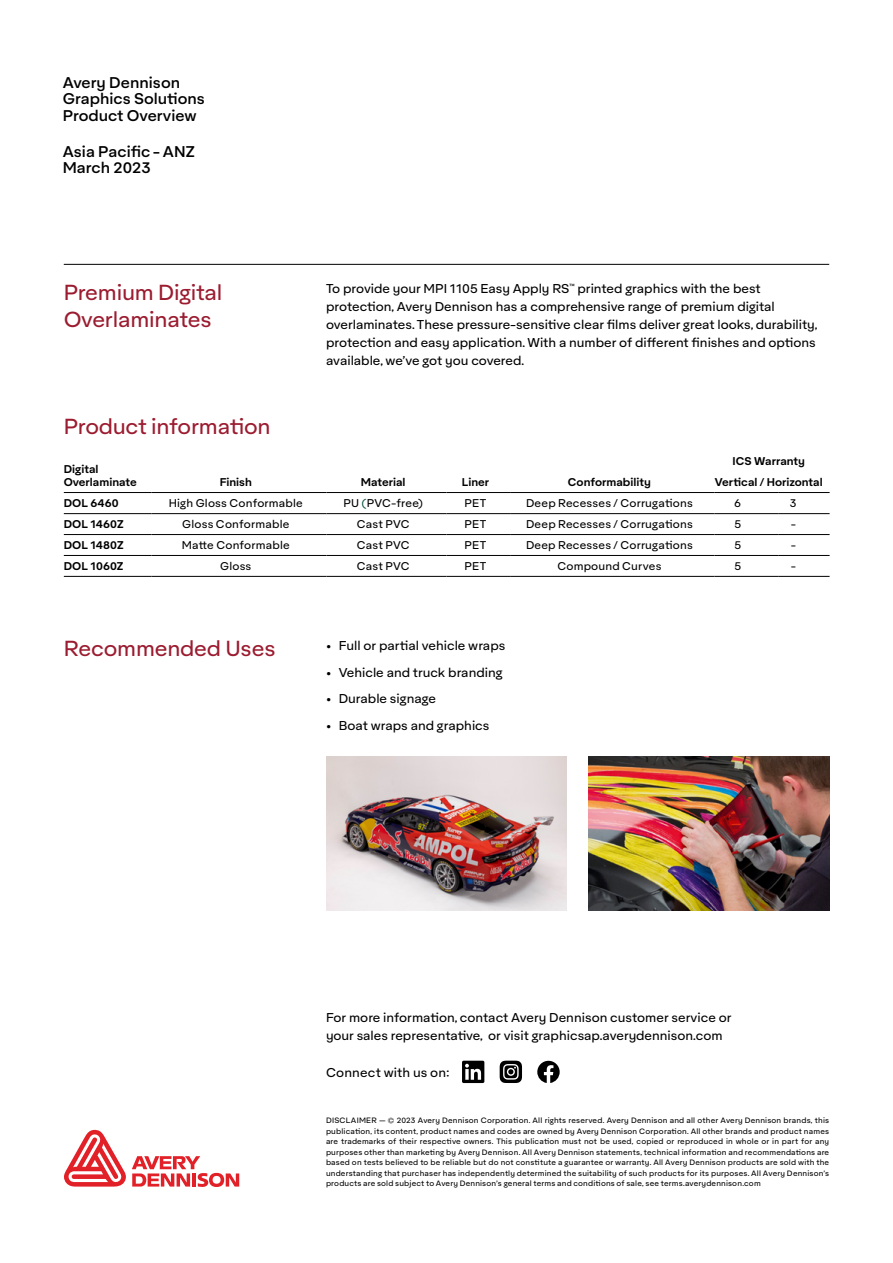
<style>
.page{position:relative;width:893px;height:1263px;background:#fff}
.page>*{position:absolute;margin:0;border:0;box-sizing:border-box;transform-origin:0 0}
.t1{font:21px/27px "Aktifo A";letter-spacing:-.01em;color:#9b1c30}
.t2{font:500 15px/16.5px "Aktifo A";color:#000}
.t3{font:12.3px/18px "Aktifo A";color:#000}
.t4{font:10.8px "Aktifo A";letter-spacing:.015em;color:#000}
.t5{font:600 10.8px/13.5px "Aktifo A";color:#000}
.t6{font:7.5px/10.5px "Aktifo A";letter-spacing:.025em;color:#000;text-align:justify}
.s1{color:#004e42}
</style>
<div class="page">
<hr style="left:64px;top:264px;width:765px;height:1px;background:#000">
<hr style="left:64px;top:513px;width:87px;height:1px;background:#000">
<hr style="left:151px;top:513px;width:175px;height:1px;background:#000">
<hr style="left:326px;top:513px;width:120px;height:1px;background:#000">
<hr style="left:446px;top:513px;width:65px;height:1px;background:#000">
<hr style="left:511px;top:513px;width:203px;height:1px;background:#000">
<hr style="left:714px;top:513px;width:64px;height:1px;background:#000">
<hr style="left:778px;top:513px;width:52px;height:1px;background:#000">
<hr style="left:64px;top:534px;width:87px;height:1px;background:#000">
<hr style="left:151px;top:534px;width:175px;height:1px;background:#000">
<hr style="left:326px;top:534px;width:120px;height:1px;background:#000">
<hr style="left:446px;top:534px;width:65px;height:1px;background:#000">
<hr style="left:511px;top:534px;width:203px;height:1px;background:#000">
<hr style="left:714px;top:534px;width:64px;height:1px;background:#000">
<hr style="left:778px;top:534px;width:52px;height:1px;background:#000">
<hr style="left:64px;top:555px;width:87px;height:1px;background:#000">
<hr style="left:151px;top:555px;width:175px;height:1px;background:#000">
<hr style="left:326px;top:555px;width:120px;height:1px;background:#000">
<hr style="left:446px;top:555px;width:65px;height:1px;background:#000">
<hr style="left:511px;top:555px;width:203px;height:1px;background:#000">
<hr style="left:714px;top:555px;width:64px;height:1px;background:#000">
<hr style="left:778px;top:555px;width:52px;height:1px;background:#000">
<hr style="left:64px;top:492px;width:87px;height:1px;background:#000">
<hr style="left:151px;top:492px;width:175px;height:1px;background:#000">
<hr style="left:326px;top:492px;width:120px;height:1px;background:#000">
<hr style="left:446px;top:492px;width:65px;height:1px;background:#000">
<hr style="left:511px;top:492px;width:203px;height:1px;background:#000">
<hr style="left:714px;top:492px;width:64px;height:1px;background:#000">
<hr style="left:778px;top:492px;width:52px;height:1px;background:#000">
<hr style="left:64px;top:576px;width:87px;height:1px;background:#000">
<hr style="left:151px;top:576px;width:175px;height:1px;background:#000">
<hr style="left:326px;top:576px;width:120px;height:1px;background:#000">
<hr style="left:446px;top:576px;width:65px;height:1px;background:#000">
<hr style="left:511px;top:576px;width:203px;height:1px;background:#000">
<hr style="left:714px;top:576px;width:64px;height:1px;background:#000">
<hr style="left:778px;top:576px;width:52px;height:1px;background:#000">
<img style="left:326px;top:757px;width:241px;height:153px">
<img style="left:588px;top:757px;width:241px;height:153px">
<svg style="left:64px;top:1129px;width:62px;height:57px"></svg>
<svg style="left:132px;top:1156px;width:107px;height:31px"></svg>
<svg style="left:537px;top:1061px;width:23px;height:22px"></svg>
<svg style="left:500px;top:1061px;width:22px;height:22px"></svg>
<svg style="left:462px;top:1061px;width:22px;height:22px"></svg>
<h2 class="t2" style="left:63px;top:74px;width:144px">Avery Dennison<br>Graphics Solutions<br>Product Overview</h2>
<h2 class="t2" style="left:63px;top:143px;width:133px">Asia Pacific - ANZ<br>March 2023</h2>
<h1 class="t1" style="left:64px;top:278px;width:160px">Premium Digital<br>Overlaminates</h1>
<p class="t3" style="left:326px;top:280px;width:493px">To provide your MPI 1105 Easy Apply RS<sup>™</sup> printed graphics with the best protection, Avery Dennison has a comprehensive range of premium digital overlaminates. These pressure-sensitive clear films deliver great looks, durability, protection and easy application. With a number of different finishes and options available, we’ve got you covered.</p>
<h1 class="t1" style="left:64px;top:413px;width:208px">Product information</h1>
<h3 class="t5" style="left:64px;top:462px;width:74px">Digital<br>Overlaminate</h3>
<h3 class="t5" style="left:220px;top:475px;width:34px">Finish</h3>
<h3 class="t5" style="left:361px;top:475px;width:46px">Material</h3>
<h3 class="t5" style="left:462px;top:475px;width:29px">Liner</h3>
<h3 class="t5" style="left:568px;top:475px;width:84px">Conformability</h3>
<h3 class="t5" style="left:715px;top:451px;width:109px;line-height:20.9px;text-align:center">ICS Warranty<br>Vertical / Horizontal</h3>
<h3 class="t5" style="left:64px;top:496px;width:56px">DOL 6460</h3>
<h3 class="t4" style="left:169px;top:497px;width:136px">High Gloss Conformable</h3>
<h3 class="t4" style="left:344px;top:497px;width:81px">PU <span class="s1">(</span>PVC-free)</h3>
<h3 class="t4" style="left:465px;top:497px;width:23px">PET</h3>
<h3 class="t4" style="left:526px;top:497px;width:168px">Deep Recesses / Corrugations</h3>
<h3 class="t4" style="left:734px;top:497px;width:9px">6</h3>
<h3 class="t4" style="left:790px;top:497px;width:8px">3</h3>
<h3 class="t5" style="left:64px;top:517px;width:61px">DOL 1460Z</h3>
<h3 class="t4" style="left:182px;top:517px;width:109px">Gloss Conformable</h3>
<h3 class="t4" style="left:357px;top:517px;width:54px">Cast PVC</h3>
<h3 class="t4" style="left:465px;top:517px;width:23px">PET</h3>
<h3 class="t4" style="left:526px;top:517px;width:168px">Deep Recesses / Corrugations</h3>
<h3 class="t4" style="left:734px;top:517px;width:8px">5</h3>
<h3 class="t4" style="left:791px;top:517px;width:7px">-</h3>
<h3 class="t5" style="left:64px;top:538px;width:61px">DOL 1480Z</h3>
<h3 class="t4" style="left:182px;top:538px;width:109px">Matte Conformable</h3>
<h3 class="t4" style="left:357px;top:538px;width:54px">Cast PVC</h3>
<h3 class="t4" style="left:465px;top:538px;width:23px">PET</h3>
<h3 class="t4" style="left:526px;top:538px;width:168px">Deep Recesses / Corrugations</h3>
<h3 class="t4" style="left:734px;top:538px;width:8px">5</h3>
<h3 class="t4" style="left:791px;top:538px;width:7px">-</h3>
<h3 class="t5" style="left:64px;top:559px;width:61px">DOL 1060Z</h3>
<h3 class="t4" style="left:220px;top:559px;width:33px">Gloss</h3>
<h3 class="t4" style="left:357px;top:559px;width:54px">Cast PVC</h3>
<h3 class="t4" style="left:465px;top:559px;width:23px">PET</h3>
<h3 class="t4" style="left:557px;top:559px;width:106px">Compound Curves</h3>
<h3 class="t4" style="left:734px;top:559px;width:8px">5</h3>
<h3 class="t4" style="left:791px;top:559px;width:7px">-</h3>
<h1 class="t1" style="left:64px;top:635px;width:213px">Recommended Uses</h1>
<h3 class="t3" style="left:326px;top:636px;width:181px">• Full or partial vehicle wraps</h3>
<h3 class="t3" style="left:326px;top:663px;width:178px">• Vehicle and truck branding</h3>
<h3 class="t3" style="left:326px;top:689px;width:112px">• Durable signage</h3>
<h3 class="t3" style="left:326px;top:716px;width:165px">• Boat wraps and graphics</h3>
<h3 class="t3" style="left:326px;top:1009px;width:407px">For more information, contact Avery Dennison customer service or your sales representative, or visit graphicsap.averydennison.com</h3>
<h3 class="t3" style="left:326px;top:1063px;width:125px">Connect with us on:</h3>
<p class="t6" style="left:326px;top:1115px;width:505px">DISCLAIMER — © 2023 Avery Dennison Corporation. All rights reserved. Avery Dennison and all other Avery Dennison brands, this publication, its content, product names and codes are owned by Avery Dennison Corporation. All other brands and product names are trademarks of their respective owners. This publication must not be used, copied or reproduced in whole or in part for any purposes other than marketing by Avery Dennison. All Avery Dennison statements, technical information and recommendations are based on tests believed to be reliable but do not constitute a guarantee or warranty. All Avery Dennison products are sold with the understanding that purchaser has independently determined the suitability of such products for its purposes. All Avery Dennison’s products are sold subject to Avery Dennison’s general terms and conditions of sale, see terms.averydennison.com</p>
</div>
